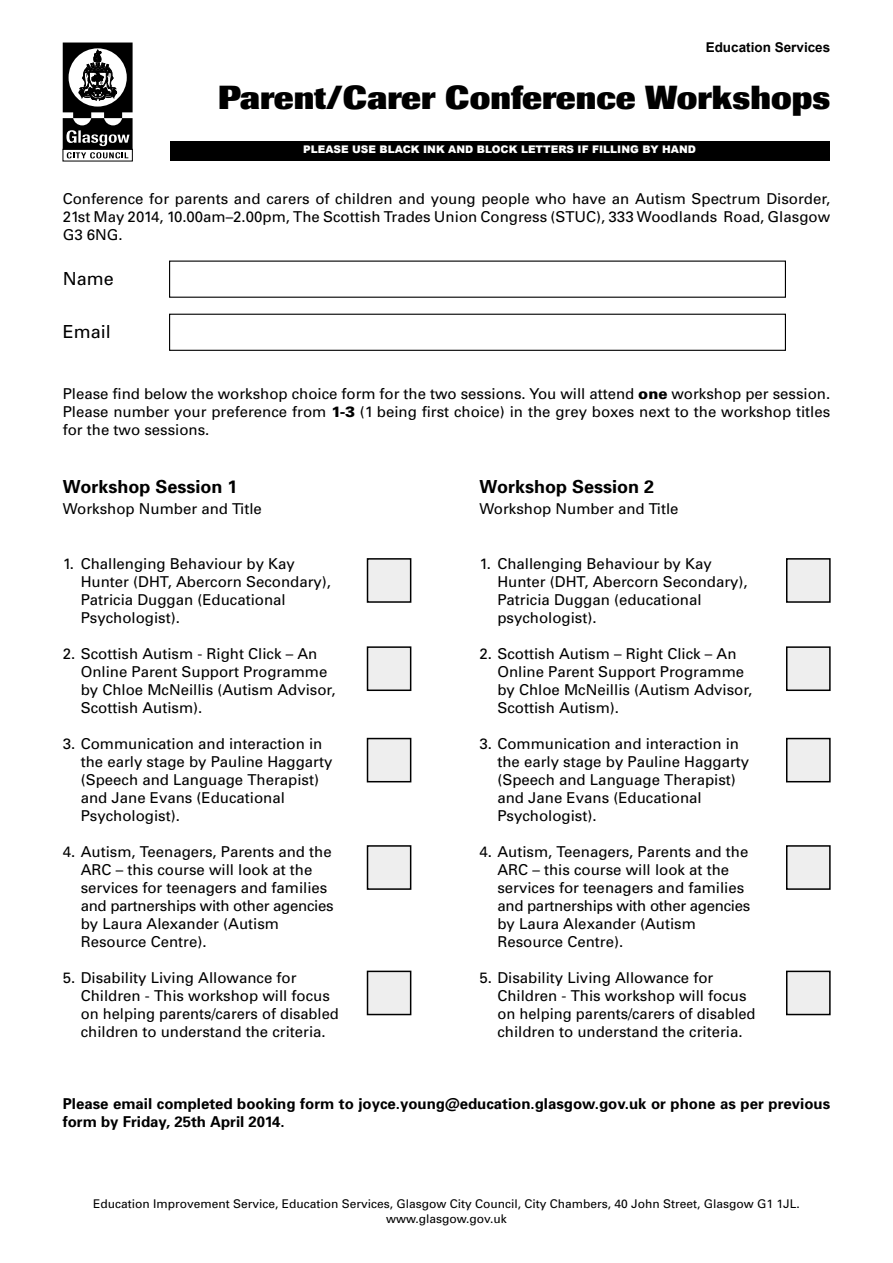
<style>
.page{position:relative;width:893px;height:1263px;background:#fff}
.page>*{position:absolute;margin:0;border:0;box-sizing:border-box;transform-origin:0 0}
.t1{font:800 33px "Imago";color:#000}
.t2{font:700 18px "Univers";color:#000}
.t3{font:18px "Univers";color:#000}
.t4{font:15px/18px "Univers";color:#000}
.t5{font:700 15px/18px "Univers";color:#000}
.t6{font:700 13.5px "Arial";color:#000}
.t7{font:12px/14.4px "Univers";color:#000;text-align:center}
.t8{font:900 10.5px "Arial";color:#fff}
.s1{font-weight:900}
</style>
<div class="page">
<div style="left:169px;top:314px;width:617px;height:37px;border:1px solid #000"></div>
<svg style="left:67px;top:158px;width:62px;height:1px"></svg>
<svg style="left:63px;top:43px;width:70px;height:115px"></svg>
<div style="left:170px;top:141px;width:659px;height:20px;background:#000"></div>
<div style="left:367px;top:559px;width:44px;height:43px;background:#eee"></div>
<div style="left:367px;top:558px;width:44px;height:45px;border:2px solid #000"></div>
<div style="left:367px;top:647px;width:44px;height:43px;background:#eee"></div>
<div style="left:367px;top:646px;width:44px;height:45px;border:2px solid #000"></div>
<div style="left:367px;top:738px;width:44px;height:44px;background:#eee"></div>
<div style="left:367px;top:738px;width:44px;height:44px;border:2px solid #000"></div>
<div style="left:367px;top:846px;width:44px;height:43px;background:#eee"></div>
<div style="left:367px;top:845px;width:44px;height:45px;border:2px solid #000"></div>
<div style="left:367px;top:971px;width:44px;height:43px;background:#eee"></div>
<div style="left:367px;top:971px;width:44px;height:44px;border:2px solid #000"></div>
<div style="left:787px;top:559px;width:43px;height:43px;background:#eee"></div>
<div style="left:786px;top:558px;width:45px;height:45px;border:2px solid #000"></div>
<div style="left:787px;top:647px;width:43px;height:43px;background:#eee"></div>
<div style="left:786px;top:646px;width:45px;height:45px;border:2px solid #000"></div>
<div style="left:787px;top:738px;width:43px;height:44px;background:#eee"></div>
<div style="left:786px;top:738px;width:45px;height:44px;border:2px solid #000"></div>
<div style="left:787px;top:846px;width:43px;height:43px;background:#eee"></div>
<div style="left:786px;top:845px;width:45px;height:45px;border:2px solid #000"></div>
<div style="left:787px;top:971px;width:43px;height:43px;background:#eee"></div>
<div style="left:786px;top:971px;width:45px;height:44px;border:2px solid #000"></div>
<p class="t6" style="left:706px;top:39px;width:126px">Education Services</p>
<h1 class="t1" style="left:218px;top:77px;width:613px">Parent/Carer Conference Workshops</h1>
<p class="t8" style="left:303px;top:142px;width:394px">PLEASE USE BLACK INK AND BLOCK LETTERS IF FILLING BY HAND</p>
<p class="t4" style="left:63px;top:189px;width:769px;text-align:justify">Conference for parents and carers of children and young people who have an Autism Spectrum Disorder, 21st May 2014, 10.00am–2.00pm, The Scottish Trades Union Congress (STUC), 333 Woodlands Road, Glasgow G3 6NG.</p>
<p class="t3" style="left:63px;top:268px;width:53px">Name</p>
<p class="t3" style="left:63px;top:321px;width:50px">Email</p>
<p class="t4" style="left:63px;top:385px;width:769px;text-align:justify">Please find below the workshop choice form for the two sessions. You will attend <span class="s1">one</span> workshop per session.<br>Please number your preference from <span class="s1">1-3</span> (1 being first choice) in the grey boxes next to the workshop titles for the two sessions.</p>
<p class="t2" style="left:63px;top:475px;width:176px">Workshop Session 1</p>
<p class="t4" style="left:63px;top:499px;width:201px">Workshop Number and Title</p>
<p class="t4" style="left:81px;top:555px;width:252px;text-indent:-18px">1. Challenging Behaviour by Kay<br>Hunter (DHT, Abercorn Secondary),<br>Patricia Duggan (Educational<br>Psychologist).</p>
<p class="t4" style="left:81px;top:645px;width:256px;text-indent:-18px">2. Scottish Autism - Right Click – An<br>Online Parent Support Programme by Chloe McNeillis (Autism Advisor,<br>Scottish Autism).</p>
<p class="t4" style="left:81px;top:735px;width:253px;text-indent:-18px">3. Communication and interaction in the early stage by Pauline Haggarty (Speech and Language Therapist) and Jane Evans (Educational<br>Psychologist).</p>
<p class="t4" style="left:81px;top:843px;width:254px;text-indent:-18px">4. Autism, Teenagers, Parents and the<br>ARC – this course will look at the services for teenagers and families and partnerships with other agencies by Laura Alexander (Autism<br>Resource Centre).</p>
<p class="t4" style="left:81px;top:969px;width:260px;text-indent:-18px">5. Disability Living Allowance for Children - This workshop will focus on helping parents/carers of disabled children to understand the criteria.</p>
<p class="t2" style="left:479px;top:475px;width:176px">Workshop Session 2</p>
<p class="t4" style="left:479px;top:499px;width:201px">Workshop Number and Title</p>
<p class="t4" style="left:497px;top:555px;width:252px;text-indent:-18px">1. Challenging Behaviour by Kay<br>Hunter (DHT, Abercorn Secondary),<br>Patricia Duggan (educational psychologist).</p>
<p class="t4" style="left:497px;top:645px;width:256px;text-indent:-18px">2. Scottish Autism – Right Click – An<br>Online Parent Support Programme by Chloe McNeillis (Autism Advisor,<br>Scottish Autism).</p>
<p class="t4" style="left:497px;top:735px;width:253px;text-indent:-18px">3. Communication and interaction in the early stage by Pauline Haggarty (Speech and Language Therapist) and Jane Evans (Educational<br>Psychologist).</p>
<p class="t4" style="left:497px;top:843px;width:254px;text-indent:-18px">4. Autism, Teenagers, Parents and the<br>ARC – this course will look at the services for teenagers and families and partnerships with other agencies by Laura Alexander (Autism<br>Resource Centre).</p>
<p class="t4" style="left:497px;top:969px;width:260px;text-indent:-18px">5. Disability Living Allowance for Children - This workshop will focus on helping parents/carers of disabled children to understand the criteria.</p>
<p class="t5" style="left:63px;top:1095px;width:769px">Please email completed booking form to joyce.young@education.glasgow.gov.uk or phone as per previous form by Friday, 25th April 2014.</p>
<p class="t7" style="left:93px;top:1197px;width:708px">Education Improvement Service, Education Services, Glasgow City Council, City Chambers, 40 John Street, Glasgow G1 1JL. www.glasgow.gov.uk</p>
</div>
